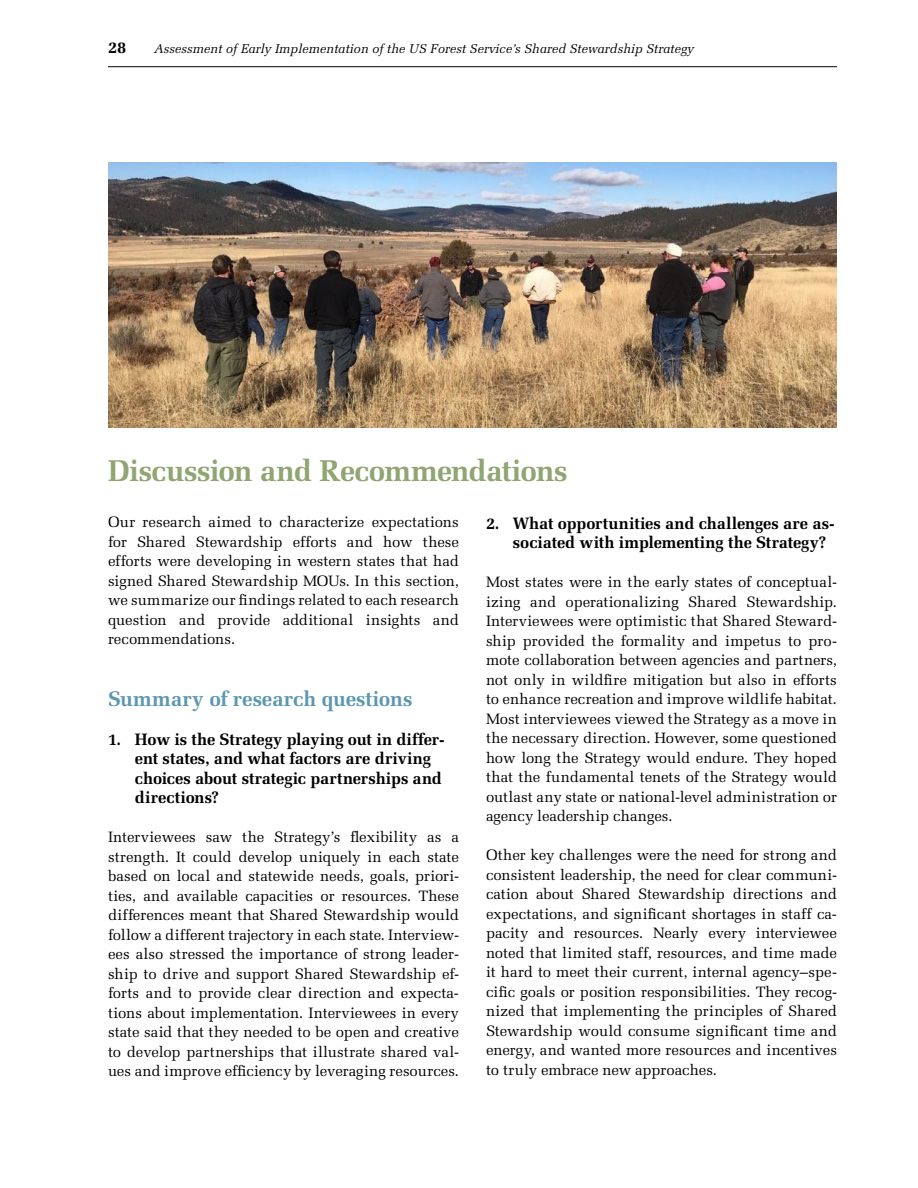
<style>
.page{position:relative;width:918px;height:1188px;background:#fff}
.page>*{position:absolute;margin:0;border:0;box-sizing:border-box;transform-origin:0 0}
.t1{font:700 30px "Melior";letter-spacing:-.025em;color:#90a571}
.t2{font:700 21px "Melior";color:#5d98af}
.t3{font:700 16.5px/19.5px "Melior";letter-spacing:-.005em;color:#000}
.t4{font:15px/19.5px "Melior";color:#000;text-align:justify}
.t5{font:italic 12.75px "Melior";color:#000}
</style>
<div class="page">
<hr style="left:108px;top:66px;width:729px;height:1px;background:#000">
<img style="left:108px;top:162px;width:729px;height:266px">
<p class="t3" style="left:108px;top:37px;width:20px">28</p>
<p class="t5" style="left:154px;top:41px;width:542px">Assessment of Early Implementation of the US Forest Service’s Shared Stewardship Strategy</p>
<h1 class="t1" style="left:108px;top:452px;width:461px">Discussion and Recommendations</h1>
<p class="t4" style="left:108px;top:513px;width:352px">Our research aimed to characterize expectations for Shared Stewardship efforts and how these efforts were developing in western states that had signed Shared Stewardship MOUs. In this section, we summarize our findings related to each research question and provide additional insights and recommendations.</p>
<h2 class="t2" style="left:108px;top:686px;width:306px">Summary of research questions</h2>
<p class="t3" style="left:135px;top:729px;width:311px;text-indent:-27px">1. How is the Strategy playing out in differ&shy;ent states, and what factors are driving choices about strategic partnerships and directions?</p>
<p class="t4" style="left:108px;top:828px;width:352px">Interviewees saw the Strategy’s flexibility as a strength. It could develop uniquely in each state based on local and statewide needs, goals, priori&shy;ties, and available capacities or resources. These differences meant that Shared Stewardship would follow a different trajectory in each state. Interview&shy;ees also stressed the importance of strong leader&shy;ship to drive and support Shared Stewardship ef&shy;forts and to provide clear direction and expecta&shy;tions about implementation. Interviewees in every state said that they needed to be open and creative to develop partnerships that illustrate shared val&shy;ues and improve efficiency by leveraging resources.</p>
<p class="t3" style="left:513px;top:513px;width:323px;text-indent:-27px">2. What opportunities and challenges are as&shy;sociated with implementing the Strategy?</p>
<p class="t4" style="left:486px;top:572px;width:353px">Most states were in the early states of conceptual&shy;izing and operationalizing Shared Stewardship.<br>Interviewees were optimistic that Shared Steward&shy;ship provided the formality and impetus to pro&shy;mote collaboration between agencies and partners, not only in wildfire mitigation but also in efforts to enhance recreation and improve wildlife habitat.<br>Most interviewees viewed the Strategy as a move in the necessary direction. However, some questioned how long the Strategy would endure. They hoped that the fundamental tenets of the Strategy would outlast any state or national-level administration or agency leadership changes.</p>
<p class="t4" style="left:486px;top:845px;width:352px">Other key challenges were the need for strong and consistent leadership, the need for clear communi&shy;cation about Shared Stewardship directions and expectations, and significant shortages in staff ca&shy;pacity and resources. Nearly every interviewee noted that limited staff, resources, and time made it hard to meet their current, internal agency–spe&shy;cific goals or position responsibilities. They recog&shy;nized that implementing the principles of Shared Stewardship would consume significant time and energy, and wanted more resources and incentives to truly embrace new approaches.</p>
</div>
